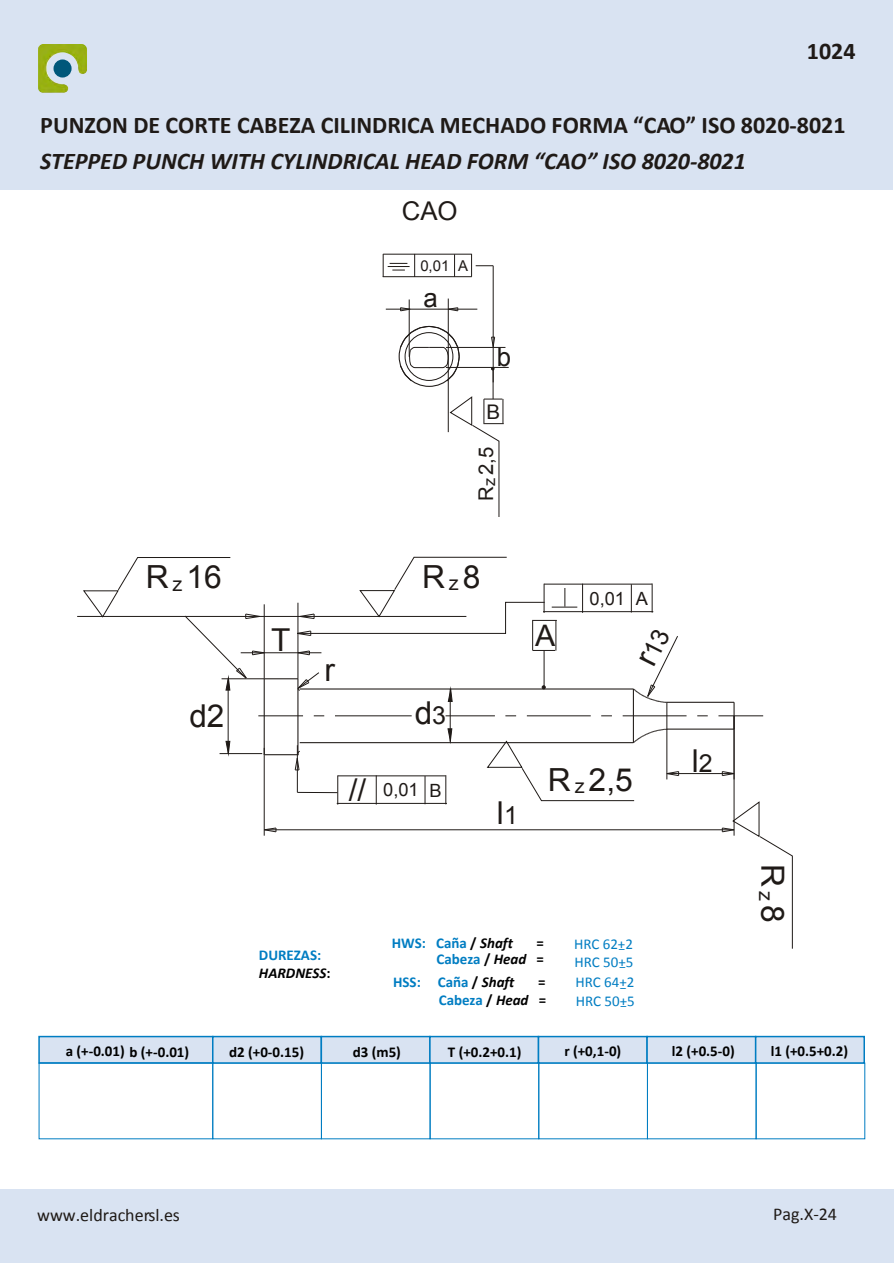
<style>
.page{position:relative;width:894px;height:1263px;background:#fff}
.page>*{position:absolute;margin:0;border:0;box-sizing:border-box;transform-origin:0 0}
.t1{font:31.8px "Arial";color:#1f1a17}
.t2{font:31.5px "Arial";color:#1f1a17}
.t3{font:29.7px "Arial";color:#1f1a17}
.t4{font:25.8px "Arial";color:#1f1a17}
.t5{font:700 24px "Calibri";color:#1f1a17}
.t6{font:italic 700 24px "Calibri";color:#1f1a17}
.t7{font:20.25px "Arial";color:#1f1a17}
.t8{font:20.1px "Arial";color:#1f1a17}
.t9{font:19.8px "Arial";color:#1f1a17}
.t10{font:18.3px "Arial";color:#1f1a17}
.t11{font:18px "Calibri";color:#1f1a17}
.t12{font:16.2px "Arial";color:#1f1a17}
.t13{font:700 15px "Calibri";color:#000}
.t14{font:700 15px/18.1px "Calibri";color:#007dc2}
.t15{font:15px/18.5px "Calibri";color:#007dc2}
.t16{font:15px "Arial";color:#1f1a17}
.t17{font:13.95px/18.5px "Calibri";color:#007dc2;scale:1.73 1}
.s1{font-size:19.8px}
.s2{font-size:24.9px}
.s3{font-size:31.5px}
.s4{font-style:italic;color:#000}
.s5{color:#000}
</style>
<div class="page">
<div style="left:0;top:1189px;width:893px;height:74px;background:#d9e3f2"></div>
<div style="left:0;top:1px;width:893px;height:189px;background:#d9e3f2"></div>
<img style="left:38px;top:44px;width:49px;height:49px">
<div style="left:54px;top:59px;width:18px;height:19px;background:#00577a;border-radius:50%"></div>
<div style="left:38px;top:1036px;width:176px;height:28px;background:#d9e3f2;border:2px solid #007dc2"></div>
<div style="left:212px;top:1036px;width:110px;height:28px;background:#d9e3f2;border:2px solid #007dc2"></div>
<div style="left:321px;top:1036px;width:110px;height:28px;background:#d9e3f2;border:2px solid #007dc2"></div>
<div style="left:429px;top:1036px;width:110px;height:28px;background:#d9e3f2;border:2px solid #007dc2"></div>
<div style="left:538px;top:1036px;width:110px;height:28px;background:#d9e3f2;border:2px solid #007dc2"></div>
<div style="left:646px;top:1036px;width:110px;height:28px;background:#d9e3f2;border:2px solid #007dc2"></div>
<div style="left:755px;top:1036px;width:110px;height:28px;background:#d9e3f2;border:2px solid #007dc2"></div>
<div style="left:39px;top:1063px;width:174px;height:76px;border:1px solid #007dc2"></div>
<svg style="left:400px;top:326px;width:60px;height:55px"></svg>
<div style="left:405px;top:332px;width:48px;height:49px;border:1px solid #1f1a17;border-radius:50%"></div>
<svg style="left:449px;top:307px;width:10px;height:4px"></svg>
<svg style="left:400px;top:307px;width:11px;height:4px"></svg>
<hr style="left:386px;top:309px;width:91px;height:1px;background:#1f1a17">
<hr style="left:383px;top:254px;width:88px;height:1px;background:#1f1a17">
<hr style="left:383px;top:276px;width:89px;height:1px;background:#1f1a17">
<svg style="left:454px;top:254px;width:1px;height:22px"></svg>
<svg style="left:383px;top:254px;width:32px;height:23px"></svg>
<svg style="left:491px;top:337px;width:4px;height:10px"></svg>
<hr style="left:493px;top:266px;width:1px;height:116px;background:#1f1a17">
<svg style="left:450px;top:397px;width:54px;height:120px"></svg>
<hr style="left:493px;top:368px;width:1px;height:31px;background:#1f1a17">
<svg style="left:471px;top:254px;width:22px;height:23px"></svg>
<hr style="left:448px;top:299px;width:1px;height:133px;background:#1f1a17">
<hr style="left:446px;top:347px;width:59px;height:1px;background:#1f1a17">
<hr style="left:446px;top:367px;width:63px;height:1px;background:#1f1a17">
<hr style="left:409px;top:299px;width:1px;height:58px;background:#1f1a17">
<svg style="left:265px;top:828px;width:12px;height:4px"></svg>
<hr style="left:264px;top:748px;width:1px;height:88px;background:#1f1a17">
<hr style="left:734px;top:716px;width:1px;height:120px;background:#1f1a17">
<hr style="left:264px;top:830px;width:470px;height:1px;background:#1f1a17">
<svg style="left:722px;top:771px;width:12px;height:5px"></svg>
<hr style="left:667px;top:773px;width:67px;height:1px;background:#1f1a17">
<hr style="left:258px;top:716px;width:45px;height:1px;background:#1f1a17">
<hr style="left:623px;top:716px;width:64px;height:1px;background:#1f1a17">
<hr style="left:718px;top:716px;width:45px;height:1px;background:#1f1a17">
<hr style="left:667px;top:702px;width:67px;height:1px;background:#1f1a17">
<hr style="left:667px;top:729px;width:67px;height:1px;background:#1f1a17">
<svg style="left:226px;top:741px;width:4px;height:12px"></svg>
<hr style="left:220px;top:753px;width:42px;height:1px;background:#1f1a17">
<hr style="left:241px;top:653px;width:80px;height:1px;background:#1f1a17">
<hr style="left:264px;top:679px;width:1px;height:76px;background:#1f1a17">
<hr style="left:265px;top:754px;width:34px;height:1px;background:#1f1a17">
<hr style="left:264px;top:678px;width:34px;height:1px;background:#1f1a17">
<svg style="left:734px;top:702px;width:1px;height:27px"></svg>
<svg style="left:722px;top:802px;width:71px;height:147px"></svg>
<svg style="left:83px;top:557px;width:182px;height:133px"></svg>
<hr style="left:77px;top:616px;width:389px;height:1px;background:#1f1a17">
<hr style="left:338px;top:775px;width:1px;height:30px;background:#1f1a17">
<hr style="left:376px;top:775px;width:1px;height:30px;background:#1f1a17">
<hr style="left:228px;top:679px;width:1px;height:75px;background:#1f1a17">
<svg style="left:295px;top:557px;width:384px;height:247px"></svg>
<h3 class="t5" style="left:807px;top:36px;width:50px">1024</h3>
<h3 class="t5" style="left:40px;top:110px;width:807px">PUNZON DE CORTE CABEZA CILINDRICA MECHADO FORMA “CAO” ISO 8020-8021</h3>
<h3 class="t6" style="left:40px;top:146px;width:707px">STEPPED PUNCH WITH CYLINDRICAL HEAD FORM “CAO” ISO 8020-8021</h3>
<h3 class="t4" style="left:402px;top:194px;width:57px">CAO</h3>
<p class="t16" style="left:420px;top:256px;width:49px">0,01 A</p>
<h1 class="t1" style="left:146px;top:556px;width:78px">R 16</h1>
<h3 class="t9" style="left:173px;top:571px;width:11px">z</h3>
<h2 class="t2" style="left:189px;top:695px;width:37px">d2</h2>
<h2 class="t2" style="left:271px;top:619px;width:21px">T</h2>
<h3 class="t4" style="left:424px;top:281px;width:16px">a</h3>
<h3 class="t4" style="left:497px;top:340px;width:16px">b</h3>
<h3 class="t8" style="left:487px;top:399px;width:15px">B</h3>
<h3 class="t7" style="left:473px;top:501px;width:56px;rotate:-90deg">R 2,5</h3>
<p class="t12" style="left:479px;top:486px;width:10px;rotate:-90deg">z</p>
<h1 class="t1" style="left:422px;top:556px;width:60px">R 8<span class="s1">z</span></h1>
<h2 class="t2" style="left:324px;top:649px;width:12px">r</h2>
<h2 class="t2" style="left:415px;top:693px;width:33px">d<span class="s2">3</span></h2>
<p class="t10" style="left:349px;top:778px;width:94px"><span class="s3">//</span> 0,01 B</p>
<h2 class="t2" style="left:497px;top:793px;width:22px">l<span class="s2">1</span></h2>
<h3 class="t3" style="left:535px;top:616px;width:22px">A</h3>
<p class="t10" style="left:590px;top:586px;width:60px">0,01 A</p>
<h1 class="t1" style="left:548px;top:759px;width:87px">R 2,5</h1>
<h3 class="t9" style="left:575px;top:773px;width:11px">z</h3>
<p class="t14" style="left:259px;top:946px;width:73px">DUREZAS:<br><span class="s4">HARDNESS</span><span class="s5">:</span></p>
<p class="t14" style="left:392px;top:934px;width:123px">HWS: Caña <span class="s5">/</span> <span class="s4">Shaft</span></p>
<p class="t13" style="left:537px;top:934px;width:9px">=</p>
<p class="t13" style="left:484px;top:950px;width:8px">/</p>
<p class="t14" style="left:437px;top:950px;width:109px">Cabeza <span class="s4">Head</span> <span class="s5">=</span></p>
<p class="t15" style="left:574px;top:935px;width:61px">HRC 62+2<br>HRC 50+5</p>
<p class="t17" style="left:618px;top:939px;width:6px">- -</p>
<p class="t14" style="left:393px;top:973px;width:123px">HSS: Caña <span class="s5">/</span> <span class="s4">Shaft</span></p>
<p class="t13" style="left:538px;top:972px;width:9px">=</p>
<p class="t13" style="left:486px;top:991px;width:8px">/</p>
<p class="t14" style="left:439px;top:991px;width:109px">Cabeza <span class="s4">Head</span> <span class="s5">=</span></p>
<p class="t15" style="left:575px;top:973px;width:61px">HRC 64+2<br>HRC 50+5</p>
<p class="t17" style="left:620px;top:978px;width:6px">- -</p>
<h2 class="t2" style="left:692px;top:740px;width:22px">l<span class="s2">2</span></h2>
<h1 class="t1" style="left:794px;top:864px;width:60px;rotate:90deg">R 8<span class="s1">z</span></h1>
<p class="t13" style="left:66px;top:1042px;width:125px">a (+-0.01) b (+-0.01)</p>
<p class="t13" style="left:229px;top:1042px;width:76px">d2 (+0-0.15)</p>
<p class="t13" style="left:353px;top:1043px;width:50px">d3 (m5)</p>
<p class="t13" style="left:448px;top:1042px;width:75px">T (+0.2+0.1)</p>
<p class="t13" style="left:564px;top:1042px;width:58px">r (+0,1-0)</p>
<p class="t13" style="left:672px;top:1042px;width:64px">l2 (+0.5-0)</p>
<p class="t13" style="left:771px;top:1042px;width:79px">l1 (+0.5+0.2)</p>
<p class="t11" style="left:37px;top:1203px;width:144px">www.eldrachersl.es</p>
<p class="t11" style="left:773px;top:1203px;width:65px">Pag.X-24</p>
</div>
